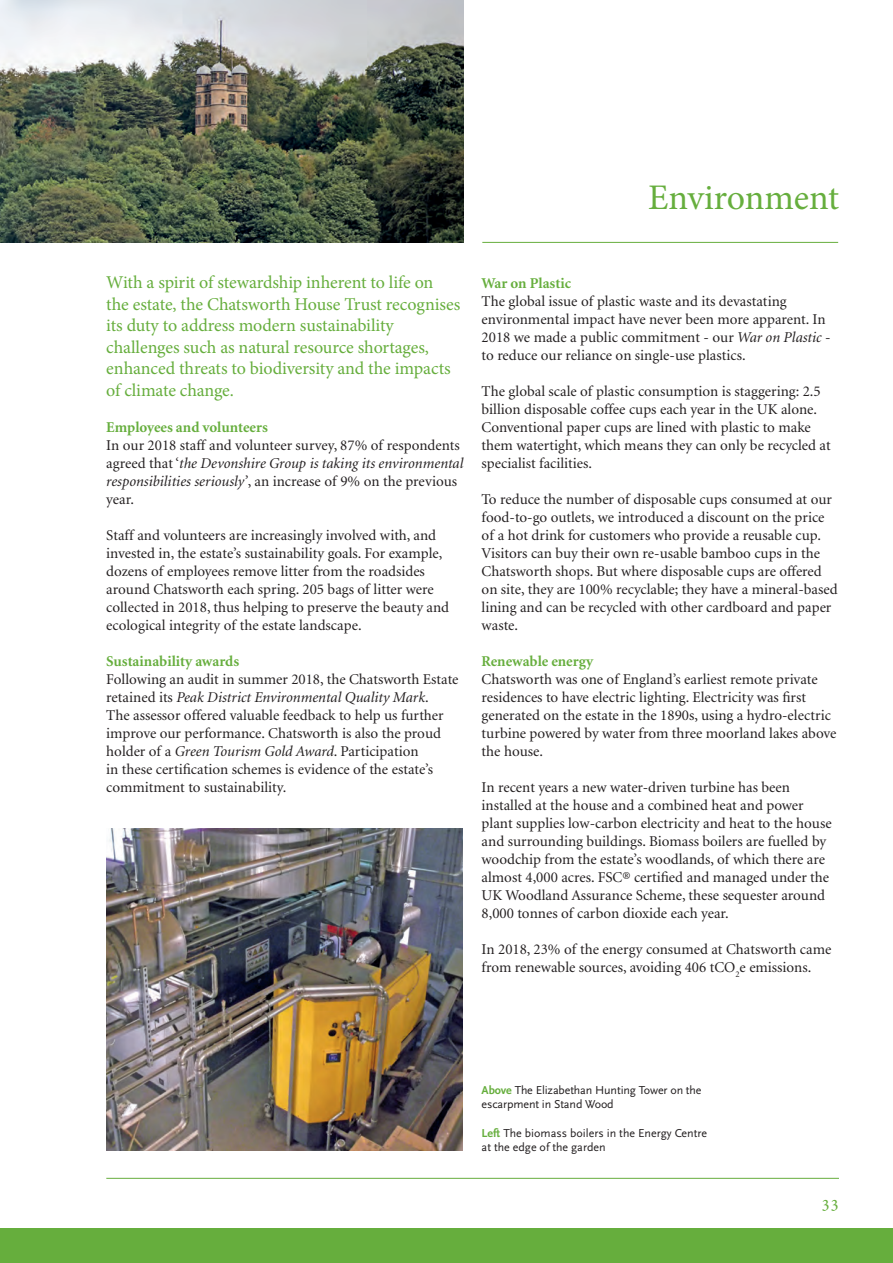
<style>
.page{position:relative;width:893px;height:1263px;background:#fff}
.page>*{position:absolute;margin:0;border:0;box-sizing:border-box;transform-origin:0 0}
.t1{font:36px "Minion Pro";letter-spacing:-.01em;color:#66ae3d}
.Running_text{font:18px/21.6px "Minion Pro";letter-spacing:-.01em;color:#66ae3d}
.First_para{font:15px/18px "Minion";color:#231f20}
.First_para-2{font:700 15px "Minion";color:#66ae3d}
.Running_text-2{font:12px/14.4px "Scala Sans";letter-spacing:-.01em;color:#231f20}
.s1{font-style:italic}
.s2{font-weight:700;color:#66ae3d}
</style>
<div class="page">
<hr style="left:106px;top:1178px;width:733px;height:1px;background:#66ae3d">
<div style="left:0;top:1229px;width:893px;height:34px;background:#66ae3d"></div>
<hr style="left:482px;top:242px;width:356px;height:1px;background:#66ae3d">
<img style="left:0;top:0;width:464px;height:243px">
<img style="left:106px;top:828px;width:357px;height:322px">
<p class="t1" style="left:648px;top:173px;width:192px">Environment</p>
<p class="Running_text" style="left:106px;top:272px;width:355px">With a spirit of stewardship inherent to life on the estate, the Chatsworth House Trust recognises its duty to address modern sustainability challenges such as natural resource shortages, enhanced threats to biodiversity and the impacts of climate change.</p>
<p class="First_para-2" style="left:106px;top:419px;width:163px">Employees and volunteers</p>
<p class="First_para" style="left:106px;top:437px;width:359px">In our 2018 staff and volunteer survey, 87% of respondents agreed that ‘<span class="s1">the Devonshire Group is taking its environmental responsibilities seriously’</span>, an increase of 9% on the previous year.</p>
<p class="First_para" style="left:106px;top:527px;width:344px">Staff and volunteers are increasingly involved with, and invested in, the estate’s sustainability goals. For example, dozens of employees remove litter from the roadsides around Chatsworth each spring. 205 bags of litter were collected in 2018, thus helping to preserve the beauty and ecological integrity of the estate landscape.</p>
<p class="First_para-2" style="left:106px;top:653px;width:134px">Sustainability awards</p>
<p class="First_para" style="left:106px;top:671px;width:354px">Following an audit in summer 2018, the Chatsworth Estate retained its <span class="s1">Peak District Environmental Quality Mark</span>.<br>The assessor offered valuable feedback to help us further improve our performance. Chatsworth is also the proud holder of a <span class="s1">Green Tourism Gold Award</span>. Participation<br>in these certification schemes is evidence of the estate’s commitment to sustainability.</p>
<p class="First_para-2" style="left:482px;top:275px;width:91px">War on Plastic</p>
<p class="First_para" style="left:482px;top:293px;width:350px">The global issue of plastic waste and its devastating environmental impact have never been more apparent. In 2018 we made a public commitment - our <span class="s1">War on Plastic</span> - to reduce our reliance on single-use plastics.</p>
<p class="First_para" style="left:482px;top:383px;width:351px">The global scale of plastic consumption is staggering: 2.5 billion disposable coffee cups each year in the UK alone.<br>Conventional paper cups are lined with plastic to make them watertight, which means they can only be recycled at specialist facilities.</p>
<p class="First_para" style="left:482px;top:491px;width:358px">To reduce the number of disposable cups consumed at our food-to-go outlets, we introduced a discount on the price of a hot drink for customers who provide a reusable cup.<br>Visitors can buy their own re-usable bamboo cups in the Chatsworth shops. But where disposable cups are offered on site, they are 100% recyclable; they have a mineral-based lining and can be recycled with other cardboard and paper waste.</p>
<p class="First_para-2" style="left:482px;top:653px;width:113px">Renewable energy</p>
<p class="First_para" style="left:482px;top:671px;width:356px">Chatsworth was one of England’s earliest remote private residences to have electric lighting. Electricity was first generated on the estate in the 1890s, using a hydro-electric turbine powered by water from three moorland lakes above the house.</p>
<p class="First_para" style="left:482px;top:779px;width:352px">In recent years a new water-driven turbine has been installed at the house and a combined heat and power plant supplies low-carbon electricity and heat to the house and surrounding buildings. Biomass boilers are fuelled by woodchip from the estate’s woodlands, of which there are almost 4,000 acres. FSC® certified and managed under the UK Woodland Assurance Scheme, these sequester around 8,000 tonnes of carbon dioxide each year.</p>
<p class="First_para" style="left:482px;top:941px;width:351px">In 2018, 23% of the energy consumed at Chatsworth came from renewable sources, avoiding 406 tCO<sub>2</sub>e emissions.</p>
<p class="Running_text-2" style="left:482px;top:1082px;width:221px"><span class="s2">Above</span> The Elizabethan Hunting Tower on the escarpment in Stand Wood</p>
<p class="Running_text-2" style="left:482px;top:1125px;width:227px"><span class="s2">Left</span> The biomass boilers in the Energy Centre at the edge of the garden</p>
<p class="Running_text" style="left:822px;top:1191px;width:19px">33</p>
</div>
